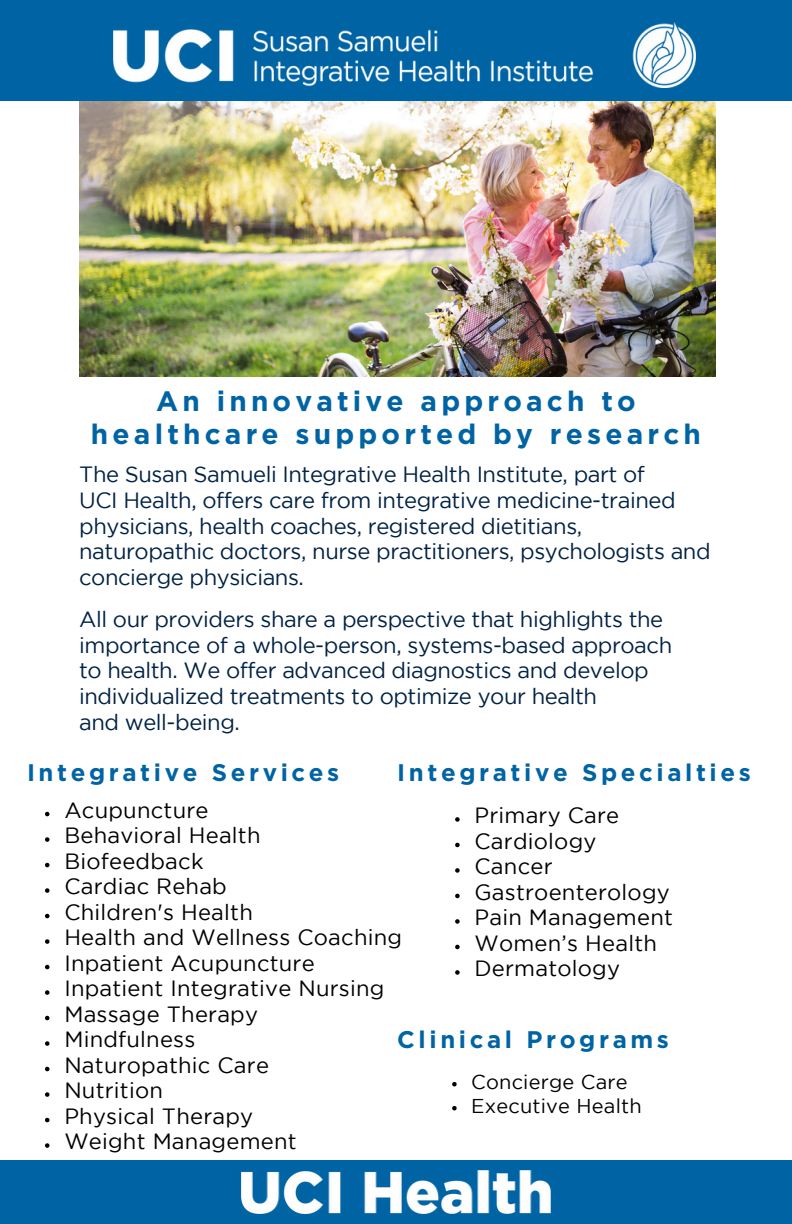
<style>
.page{position:relative;width:792px;height:1224px;background:#fff}
.page>*{position:absolute;margin:0;border:0;box-sizing:border-box;transform-origin:0 0}
.t1{font:700 28px/33px "Gotham";letter-spacing:.15em;color:#0064a4;text-align:center}
.t2{font:700 24px "Gotham";letter-spacing:.15em;color:#0064a4}
.t3{font:22px/25.6px "Gotham";letter-spacing:-.02em;color:#024}
.t4{font:22px/25.6px "Gotham";letter-spacing:.01em;color:#000}
.t5{font:20px/24px "Gotham";letter-spacing:.01em;color:#000}
</style>
<div class="page">
<img style="left:79px;top:100px;width:636px;height:276px">
<div style="left:0;top:0;width:792px;height:100px;background:#0064a4"></div>
<div style="left:0;top:1160px;width:792px;height:64px;background:#0064a4"></div>
<img style="left:114px;top:23px;width:582px;height:64px">
<svg style="left:45px;top:812px;width:5px;height:4px"></svg>
<svg style="left:45px;top:837px;width:5px;height:5px"></svg>
<svg style="left:45px;top:863px;width:5px;height:4px"></svg>
<svg style="left:45px;top:888px;width:5px;height:5px"></svg>
<svg style="left:45px;top:914px;width:5px;height:4px"></svg>
<svg style="left:45px;top:939px;width:5px;height:5px"></svg>
<svg style="left:45px;top:965px;width:5px;height:4px"></svg>
<svg style="left:45px;top:990px;width:5px;height:5px"></svg>
<svg style="left:45px;top:1016px;width:5px;height:4px"></svg>
<svg style="left:45px;top:1041px;width:5px;height:5px"></svg>
<svg style="left:45px;top:1067px;width:5px;height:4px"></svg>
<svg style="left:45px;top:1092px;width:5px;height:5px"></svg>
<svg style="left:45px;top:1118px;width:5px;height:4px"></svg>
<svg style="left:45px;top:1143px;width:5px;height:5px"></svg>
<svg style="left:452px;top:1082px;width:5px;height:4px"></svg>
<svg style="left:452px;top:1106px;width:5px;height:4px"></svg>
<img style="left:241px;top:1170px;width:309px;height:44px">
<svg style="left:455px;top:817px;width:5px;height:5px"></svg>
<svg style="left:455px;top:843px;width:5px;height:4px"></svg>
<svg style="left:455px;top:868px;width:5px;height:5px"></svg>
<svg style="left:455px;top:894px;width:5px;height:4px"></svg>
<svg style="left:455px;top:919px;width:5px;height:5px"></svg>
<svg style="left:455px;top:945px;width:5px;height:4px"></svg>
<svg style="left:455px;top:970px;width:5px;height:5px"></svg>
<p class="t1" style="left:91px;top:384px;width:612px">An innovative approach to healthcare supported by research</p>
<p class="t3" style="left:79px;top:463px;width:633px">The Susan Samueli Integrative Health Institute, part of<br>UCI Health, offers care from integrative medicine-trained physicians, health coaches, registered dietitians, naturopathic doctors, nurse practitioners, psychologists and concierge physicians.</p>
<p class="t3" style="left:79px;top:608px;width:595px">All our providers share a perspective that highlights the importance of a whole-person, systems-based approach to health. We offer advanced diagnostics and develop individualized treatments to optimize your health<br>and well-being.</p>
<p class="t2" style="left:27px;top:758px;width:314px">Integrative Services</p>
<p class="t2" style="left:397px;top:758px;width:355px">Integrative Specialties</p>
<p class="t4" style="left:64px;top:799px;width:339px">Acupuncture<br>Behavioral Health<br>Biofeedback<br>Cardiac Rehab<br>Children's Health<br>Health and Wellness Coaching<br>Inpatient Acupuncture<br>Inpatient Integrative Nursing<br>Massage Therapy<br>Mindfulness<br>Naturopathic Care<br>Nutrition<br>Physical Therapy<br>Weight Management</p>
<p class="t4" style="left:475px;top:804px;width:200px">Primary Care<br>Cardiology<br>Cancer<br>Gastroenterology<br>Pain Management<br>Women’s Health<br>Dermatology</p>
<p class="t2" style="left:397px;top:1026px;width:273px">Clinical Programs</p>
<p class="t5" style="left:471px;top:1072px;width:172px">Concierge Care<br>Executive Health</p>
</div>
